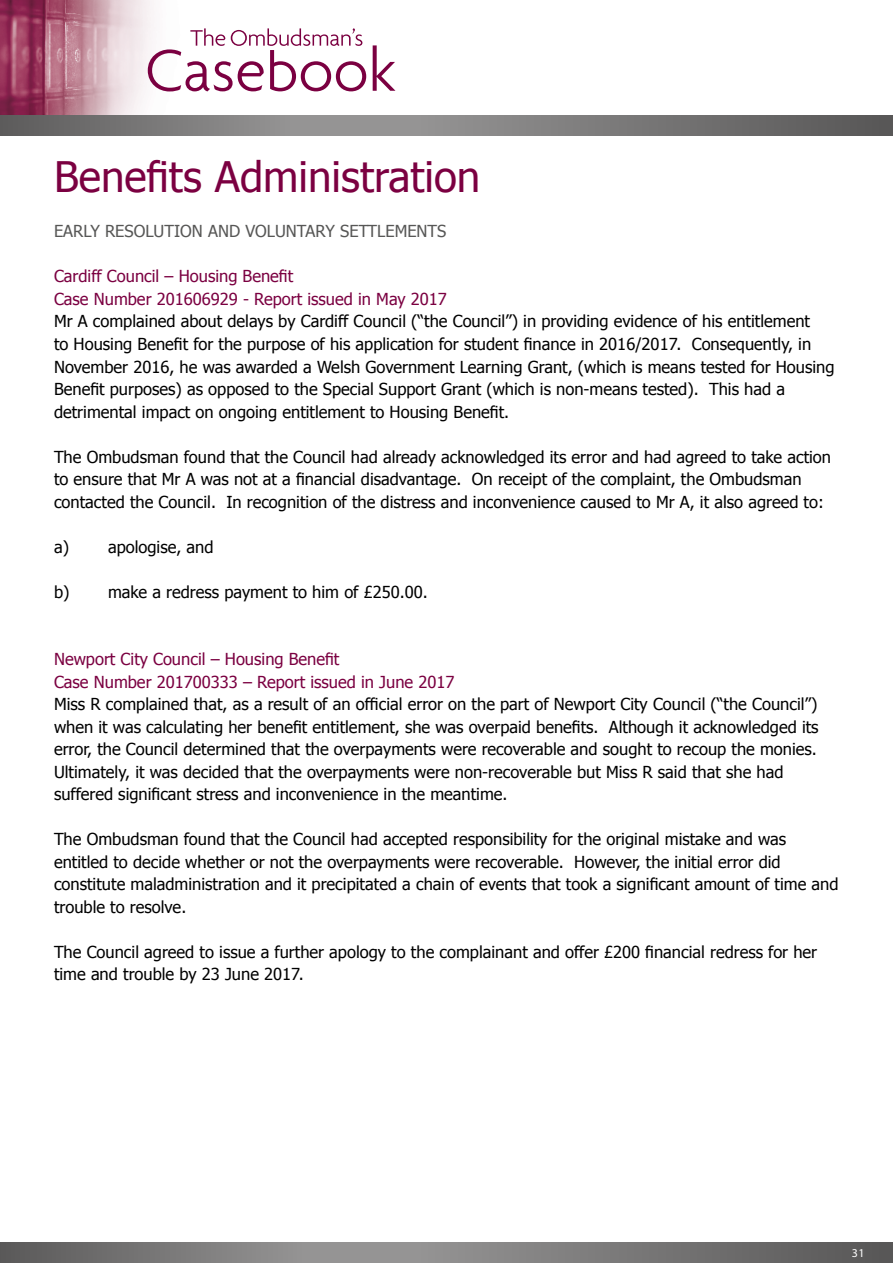
<style>
.page{position:relative;width:893px;height:1263px;background:#fff}
.page>*{position:absolute;margin:0;border:0;box-sizing:border-box;transform-origin:0 0}
.t1{font:42px "Tahoma";color:#7b0041}
.t2{font:16.5px/22.5px "Tahoma";color:#000}
.t3{font:16.5px/22.5px "Tahoma";color:#7b0041}
.t4{font:16.5px "Tahoma";color:#575756}
.t5{font:12px "Myriad Pro";color:#fff}
</style>
<div class="page">
<img style="left:0;top:0;width:396px;height:115px">
<svg style="left:0;top:115px;width:893px;height:21px;background:#7b7a7a"></svg>
<svg style="left:0;top:1242px;width:893px;height:21px;background:#7a7979"></svg>
<svg style="left:373px;top:45px;width:22px;height:46px"></svg>
<svg style="left:148px;top:28px;width:218px;height:63px"></svg>
<h1 class="t1" style="left:54px;top:149px;width:428px">Benefits Administration</h1>
<p class="t4" style="left:54px;top:220px;width:394px">EARLY RESOLUTION AND VOLUNTARY SETTLEMENTS</p>
<p class="t3" style="left:54px;top:264px;width:394px">Cardiff Council – Housing Benefit<br>Case Number 201606929 - Report issued in May 2017</p>
<p class="t2" style="left:54px;top:309px;width:782px">Mr A complained about delays by Cardiff Council (“the Council”) in providing evidence of his entitlement<br>to Housing Benefit for the purpose of his application for student finance in 2016/2017. Consequently, in November 2016, he was awarded a Welsh Government Learning Grant, (which is means tested for Housing Benefit purposes) as opposed to the Special Support Grant (which is non-means tested). This had a detrimental impact on ongoing entitlement to Housing Benefit.</p>
<p class="t2" style="left:54px;top:444px;width:779px">The Ombudsman found that the Council had already acknowledged its error and had agreed to take action to ensure that Mr A was not at a financial disadvantage. On receipt of the complaint, the Ombudsman contacted the Council. In recognition of the distress and inconvenience caused to Mr A, it also agreed to:</p>
<p class="t2" style="left:54px;top:534px;width:161px">a) apologise, and</p>
<p class="t2" style="left:54px;top:579px;width:375px">b) make a redress payment to him of £250.00.</p>
<p class="t3" style="left:54px;top:647px;width:402px">Newport City Council – Housing Benefit<br>Case Number 201700333 – Report issued in June 2017</p>
<p class="t2" style="left:54px;top:692px;width:766px">Miss R complained that, as a result of an official error on the part of Newport City Council (“the Council”) when it was calculating her benefit entitlement, she was overpaid benefits. Although it acknowledged its error, the Council determined that the overpayments were recoverable and sought to recoup the monies.<br>Ultimately, it was decided that the overpayments were non-recoverable but Miss R said that she had suffered significant stress and inconvenience in the meantime.</p>
<p class="t2" style="left:54px;top:827px;width:786px">The Ombudsman found that the Council had accepted responsibility for the original mistake and was entitled to decide whether or not the overpayments were recoverable. However, the initial error did constitute maladministration and it precipitated a chain of events that took a significant amount of time and trouble to resolve.</p>
<p class="t2" style="left:54px;top:940px;width:765px">The Council agreed to issue a further apology to the complainant and offer £200 financial redress for her time and trouble by 23 June 2017.</p>
<p class="t5" style="left:852px;top:1245px;width:14px">31</p>
</div>
